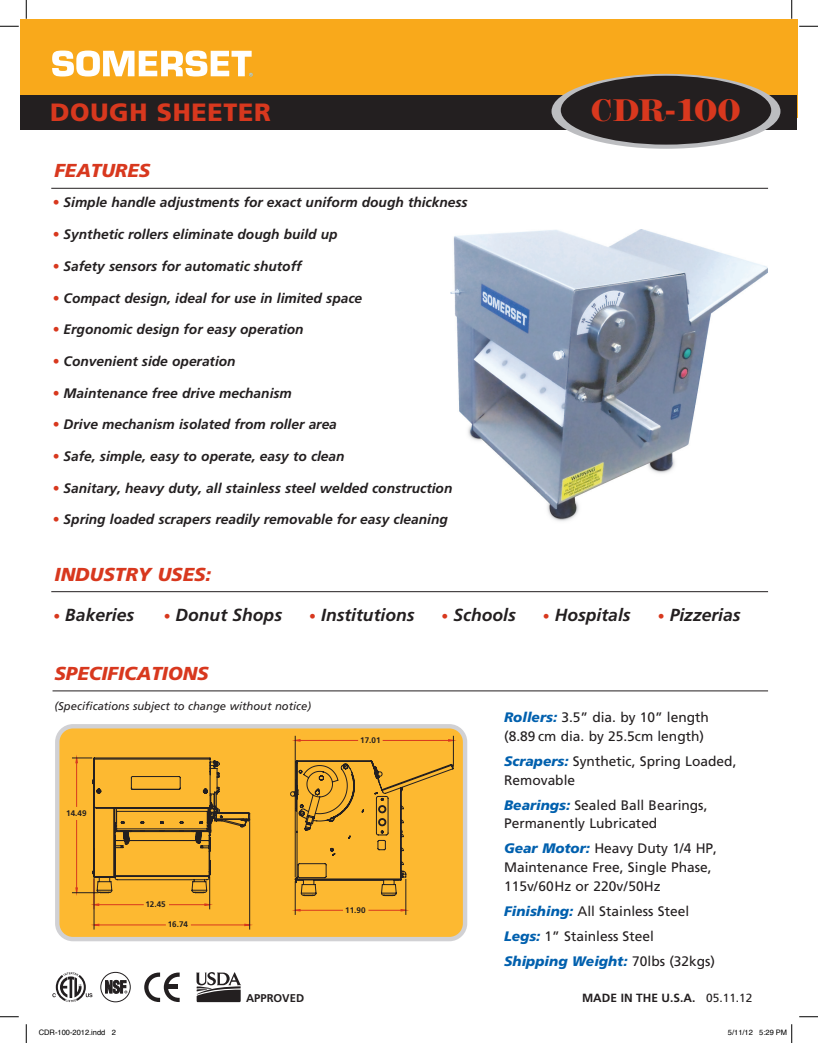
<style>
.page{position:relative;width:818px;height:1043px;background:#fff}
.page>*{position:absolute;margin:0;border:0;box-sizing:border-box;transform-origin:0 0}
.t1{font:800 32.5px "Modern No 216";letter-spacing:-.02em;color:#d8381e}
.t2{font:900 25px "Frutiger";letter-spacing:.03em;color:#d8381e}
.t3{font:italic 900 18.75px "Frutiger";color:#d8381e}
.t4{font:italic 700 17.5px "Frutiger";color:#231f20}
.t5{font:italic 700 13.75px "Frutiger";color:#231f20}
.t6{font:13.75px/18.8px "Frutiger";color:#231f20}
.t7{font:700 11.88px "Frutiger";color:#231f20}
.t8{font:italic 11.25px "Frutiger";color:#231f20}
.t9{font:700 11.25px "Frutiger";color:#231f20}
.t10{font:700 8.12px "Frutiger";color:#231f20}
.t11{font:7.5px "Helvetica";color:#000}
.s1{color:#d8381e}
.s2{font-size:13.75px;color:#d8381e}
.s3{font-weight:900;font-style:italic;color:#0160ae}
.s4{font-weight:400}
</style>
<div class="page">
<div style="left:20px;top:19px;width:777px;height:99px;background:#f9a91b"></div>
<div style="left:21px;top:95px;width:776px;height:34px;background:#231f20"></div>
<hr style="left:51px;top:188px;width:717px;height:1px;background:#231f20">
<hr style="left:51px;top:591px;width:717px;height:1px;background:#231f20">
<hr style="left:52px;top:690px;width:716px;height:1px;background:#231f20">
<svg style="left:551px;top:74px;width:229px;height:75px;background:#b8b8ba"></svg>
<div style="left:560px;top:76px;width:211px;height:69px;background:#231f20;border-radius:50%"></div>
<svg style="left:52px;top:51px;width:201px;height:25px"></svg>
<img style="left:450px;top:229px;width:317px;height:292px">
<div style="left:57px;top:726px;width:408px;height:213px;background:#fdb931;border-radius:16px"></div>
<div style="left:55px;top:724px;width:412px;height:217px;border:4px solid #d1d1d4;border-radius:16px"></div>
<svg style="left:76px;top:739px;width:377px;height:186px"></svg>
<svg style="left:92px;top:757px;width:362px;height:139px"></svg>
<hr style="left:295px;top:735px;width:1px;height:142px;background:#231f20">
<hr style="left:453px;top:735px;width:1px;height:31px;background:#231f20">
<hr style="left:405px;top:879px;width:1px;height:35px;background:#231f20">
<hr style="left:295px;top:881px;width:1px;height:33px;background:#231f20">
<hr style="left:249px;top:821px;width:1px;height:108px;background:#231f20">
<hr style="left:94px;top:877px;width:1px;height:52px;background:#231f20">
<hr style="left:209px;top:876px;width:1px;height:33px;background:#231f20">
<svg style="left:72px;top:892px;width:26px;height:1px"></svg>
<svg style="left:72px;top:757px;width:20px;height:1px"></svg>
<div style="left:100px;top:972px;width:31px;height:30px;border:1px solid #231f20;border-radius:50%"></div>
<svg style="left:105px;top:980px;width:22px;height:13px"></svg>
<svg style="left:52px;top:972px;width:40px;height:30px"></svg>
<svg style="left:144px;top:972px;width:36px;height:30px"></svg>
<div style="left:167px;top:984px;width:10px;height:5px;background:#231f20"></div>
<svg style="left:196px;top:972px;width:45px;height:30px"></svg>
<svg style="left:0;top:25px;width:19px;height:2px"></svg>
<svg style="left:799px;top:25px;width:19px;height:2px"></svg>
<svg style="left:0;top:1016px;width:19px;height:1px"></svg>
<svg style="left:799px;top:1016px;width:19px;height:1px"></svg>
<svg style="left:25px;top:0;width:2px;height:19px"></svg>
<svg style="left:25px;top:1024px;width:2px;height:18px"></svg>
<svg style="left:791px;top:0;width:1px;height:19px"></svg>
<svg style="left:791px;top:1024px;width:1px;height:18px"></svg>
<h2 class="t2" style="left:50px;top:97px;width:222px">DOUGH SHEETER</h2>
<h3 class="t3" style="left:54px;top:159px;width:97px">FEATURES</h3>
<p class="t5" style="left:52px;top:195px;width:416px"><span class="s1">•</span> Simple handle adjustments for exact uniform dough thickness</p>
<p class="t5" style="left:52px;top:226px;width:287px"><span class="s1">•</span> Synthetic rollers eliminate dough build up</p>
<p class="t5" style="left:52px;top:258px;width:250px"><span class="s1">•</span> Safety sensors for automatic shutoff</p>
<p class="t5" style="left:52px;top:290px;width:311px"><span class="s1">•</span> Compact design, ideal for use in limited space</p>
<p class="t5" style="left:52px;top:321px;width:252px"><span class="s1">•</span> Ergonomic design for easy operation</p>
<p class="t5" style="left:52px;top:353px;width:184px"><span class="s1">•</span> Convenient side operation</p>
<p class="t5" style="left:52px;top:385px;width:241px"><span class="s1">•</span> Maintenance free drive mechanism</p>
<p class="t5" style="left:52px;top:416px;width:286px"><span class="s1">•</span> Drive mechanism isolated from roller area</p>
<p class="t5" style="left:52px;top:448px;width:293px"><span class="s1">•</span> Safe, simple, easy to operate, easy to clean</p>
<p class="t5" style="left:52px;top:480px;width:401px"><span class="s1">•</span> Sanitary, heavy duty, all stainless steel welded construction</p>
<p class="t5" style="left:52px;top:511px;width:397px"><span class="s1">•</span> Spring loaded scrapers readily removable for easy cleaning</p>
<h1 class="t1" style="left:591px;top:92px;width:151px">CDR-100</h1>
<h3 class="t3" style="left:54px;top:563px;width:158px">INDUSTRY USES:</h3>
<p class="t4" style="left:53px;top:605px;width:83px"><span class="s2">•</span> Bakeries</p>
<p class="t4" style="left:163px;top:605px;width:120px"><span class="s2">•</span> Donut Shops</p>
<p class="t4" style="left:309px;top:605px;width:107px"><span class="s2">•</span> Institutions</p>
<p class="t4" style="left:441px;top:605px;width:76px"><span class="s2">•</span> Schools</p>
<p class="t4" style="left:542px;top:605px;width:90px"><span class="s2">•</span> Hospitals</p>
<p class="t4" style="left:657px;top:605px;width:85px"><span class="s2">•</span> Pizzerias</p>
<h3 class="t3" style="left:54px;top:662px;width:156px">SPECIFICATIONS</h3>
<p class="t8" style="left:54px;top:700px;width:258px">(Specifications subject to change without notice)</p>
<p class="t10" style="left:66px;top:808px;width:22px">14.49</p>
<p class="t10" style="left:145px;top:899px;width:22px">12.45</p>
<p class="t10" style="left:168px;top:919px;width:22px">16.74</p>
<p class="t9" style="left:246px;top:991px;width:60px">APPROVED</p>
<p class="t10" style="left:360px;top:735px;width:22px">17.01</p>
<p class="t10" style="left:345px;top:905px;width:22px">11.90</p>
<p class="t6" style="left:504px;top:707px;width:206px"><span class="s3">Rollers:</span> 3.5” dia. by 10” length (8.89 cm dia. by 25.5cm length)</p>
<p class="t6" style="left:504px;top:751px;width:234px"><span class="s3">Scrapers:</span> Synthetic, Spring Loaded,<br>Removable</p>
<p class="t6" style="left:504px;top:795px;width:205px"><span class="s3">Bearings:</span> Sealed Ball Bearings,<br>Permanently Lubricated</p>
<p class="t6" style="left:504px;top:839px;width:214px"><span class="s3">Gear Motor:</span> Heavy Duty 1/4 HP,<br>Maintenance Free, Single Phase,<br>115v/60Hz or 220v/50Hz</p>
<p class="t6" style="left:504px;top:898px;width:212px;line-height:25px"><span class="s3">Finishing:</span> All Stainless Steel<br><span class="s3">Legs:</span> 1” Stainless Steel<br><span class="s3">Shipping Weight:</span> 70lbs (32kgs)</p>
<p class="t7" style="left:582px;top:991px;width:172px">MADE IN THE U.S.A. <span class="s4">05.11.12</span></p>
<p class="t11" style="left:39px;top:1027px;width:79px">CDR-100-2012.indd 2</p>
<p class="t11" style="left:728px;top:1027px;width:61px">5/11/12 5:29 PM</p>
</div>
